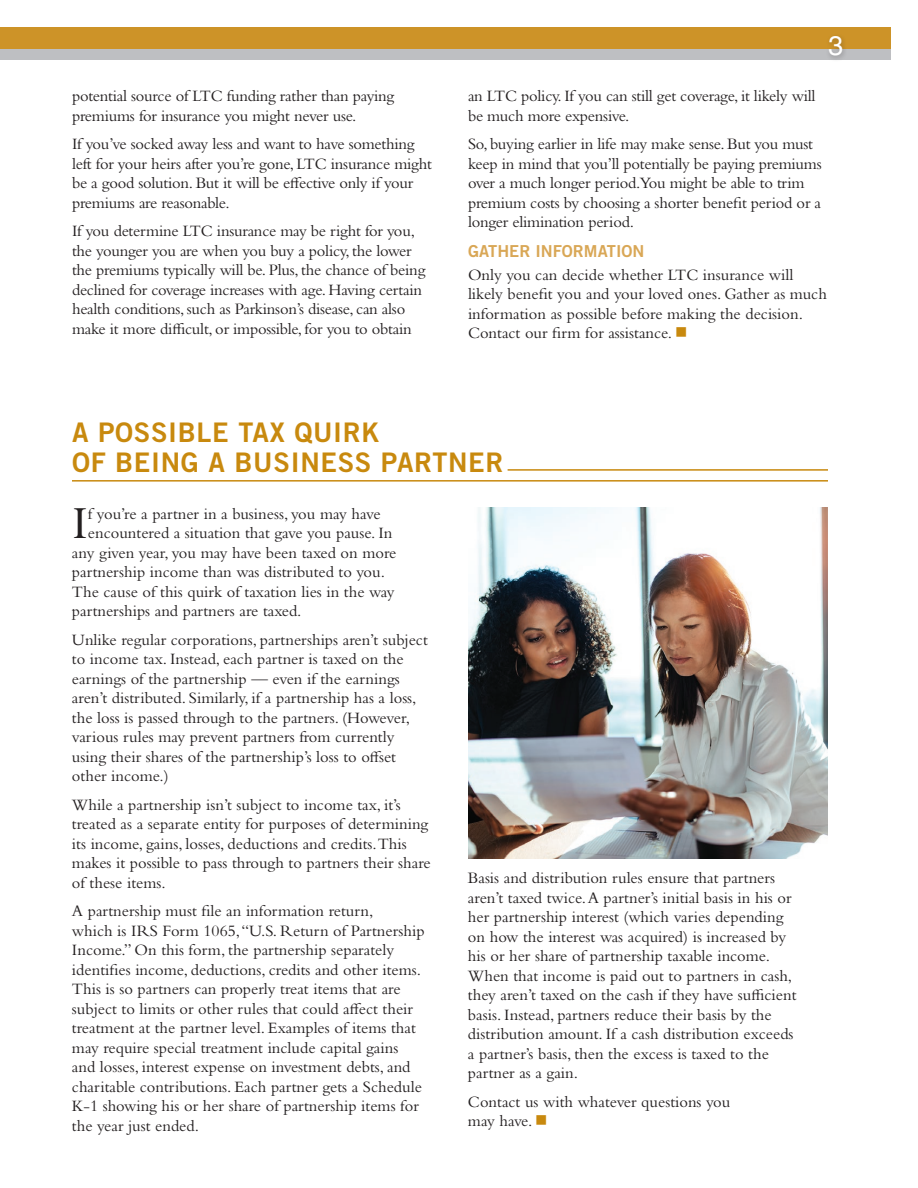
<style>
.page{position:relative;width:918px;height:1188px;background:#fff}
.page>*{position:absolute;margin:0;border:0;box-sizing:border-box;transform-origin:0 0}
.t1{font:47.85px "Bembo Std";color:#231f20}
.t2{font:27px/30px "Trade Gothic LT Std Bd 2";letter-spacing:.025em;color:#c8890e}
.t3{font:27px "Helvetica LT Std";color:#fff}
.t4{font:16.5px/19.5px "Bembo Std";color:#231f20}
.t5{font:16.5px "Trade Gothic LT Std Bd 2";color:#d9a756}
.s1{color:#c8890e}
</style>
<div class="page">
<div style="left:0;top:44px;width:890px;height:16px;background:#bebfc2"></div>
<div style="left:0;top:27px;width:890px;height:22px;background:#cd9328"></div>
<div style="left:826px;top:33px;width:22px;height:29px;background:#231f20;opacity:.3"></div>
<hr style="left:508px;top:469px;width:320px;height:2px;background:#c8890e">
<hr style="left:72px;top:480px;width:756px;height:2px;background:#c8890e">
<img style="left:468px;top:508px;width:360px;height:351px">
<p class="t4" style="left:72px;top:86px;width:324px">potential source of LTC funding rather than paying premiums for insurance you might never use.</p>
<p class="t4" style="left:72px;top:134px;width:361px">If you’ve socked away less and want to have something left for your heirs after you’re gone, LTC insurance might be a good solution. But it will be effective only if your premiums are reasonable.</p>
<p class="t4" style="left:72px;top:221px;width:355px">If you determine LTC insurance may be right for you, the younger you are when you buy a policy, the lower the premiums typically will be. Plus, the chance of being declined for coverage increases with age. Having certain health conditions, such as Parkinson’s disease, can also make it more difficult, or impossible, for you to obtain</p>
<h2 class="t3" style="left:828px;top:30px;width:17px">3</h2>
<p class="t4" style="left:468px;top:86px;width:349px">an LTC policy. If you can still get coverage, it likely will be much more expensive.</p>
<p class="t4" style="left:468px;top:134px;width:355px">So, buying earlier in life may make sense. But you must keep in mind that you’ll potentially be paying premiums over a much longer period.You might be able to trim premium costs by choosing a shorter benefit period or a longer elimination period.</p>
<p class="t5" style="left:468px;top:241px;width:178px">GATHER INFORMATION</p>
<p class="t4" style="left:468px;top:264px;width:360px">Only you can decide whether LTC insurance will likely benefit you and your loved ones. Gather as much information as possible before making the decision.<br>Contact our firm for assistance. <span class="s1">■</span></p>
<h2 class="t2" style="left:72px;top:416px;width:433px">A POSSIBLE TAX QUIRK<br>OF BEING A BUSINESS PARTNER</h2>
<h1 class="t1" style="left:72px;top:495px;width:17px">I</h1>
<p class="t4" style="left:88px;top:503px;width:294px">f you’re a partner in a business, you may have</p>
<p class="t4" style="left:88px;top:523px;width:306px">encountered a situation that gave you pause. In</p>
<p class="t4" style="left:72px;top:542px;width:326px">any given year, you may have been taxed on more</p>
<p class="t4" style="left:72px;top:562px;width:315px">partnership income than was distributed to you.</p>
<p class="t4" style="left:72px;top:581px;width:324px">The cause of this quirk of taxation lies in the way</p>
<p class="t4" style="left:72px;top:601px;width:231px">partnerships and partners are taxed.</p>
<p class="t4" style="left:72px;top:629px;width:357px">Unlike regular corporations, partnerships aren’t subject to income tax. Instead, each partner is taxed on the earnings of the partnership — even if the earnings aren’t distributed. Similarly, if a partnership has a loss, the loss is passed through to the partners. (However, various rules may prevent partners from currently using their shares of the partnership’s loss to offset other income.)</p>
<p class="t4" style="left:72px;top:794px;width:360px">While a partnership isn’t subject to income tax, it’s treated as a separate entity for purposes of determining its income, gains, losses, deductions and credits.This makes it possible to pass through to partners their share of these items.</p>
<p class="t4" style="left:72px;top:901px;width:354px">A partnership must file an information return,<br>which is IRS Form 1065, “U.S. Return of Partnership Income.” On this form, the partnership separately identifies income, deductions, credits and other items.<br>This is so partners can properly treat items that are subject to limits or other rules that could affect their treatment at the partner level. Examples of items that may require special treatment include capital gains and losses, interest expense on investment debts, and charitable contributions. Each partner gets a Schedule K-1 showing his or her share of partnership items for the year just ended.</p>
<p class="t4" style="left:468px;top:868px;width:330px">Basis and distribution rules ensure that partners aren’t taxed twice. A partner’s initial basis in his or her partnership interest (which varies depending on how the interest was acquired) is increased by his or her share of partnership taxable income.<br>When that income is paid out to partners in cash, they aren’t taxed on the cash if they have sufficient basis. Instead, partners reduce their basis by the distribution amount. If a cash distribution exceeds a partner’s basis, then the excess is taxed to the partner as a gain.</p>
<p class="t4" style="left:468px;top:1092px;width:264px">Contact us with whatever questions you may have. <span class="s1">■</span></p>
</div>
